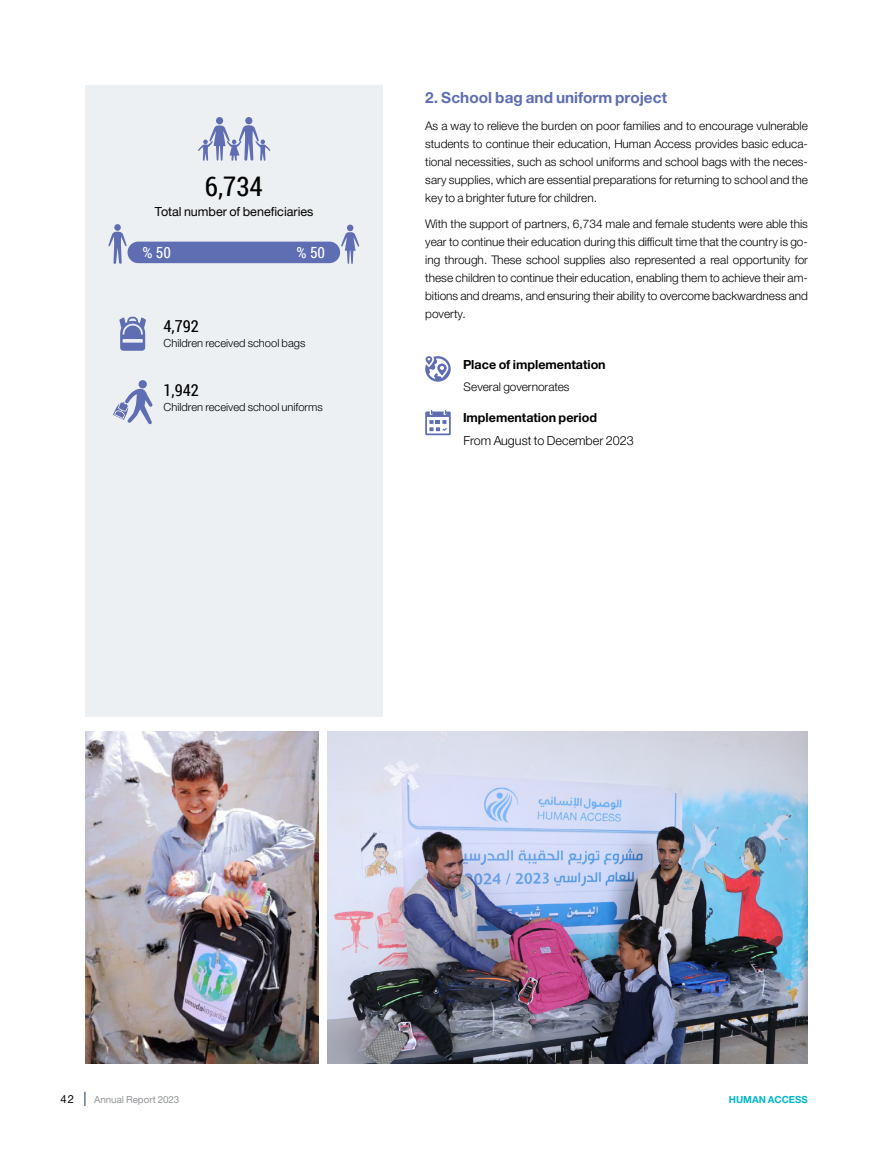
<style>
.page{position:relative;width:893px;height:1149px;background:#fff}
.page>*{position:absolute;margin:0;border:0;box-sizing:border-box;transform-origin:0 0}
.t1{font:27px "Roboto Condensed";color:#000}
.t2{font:700 16.5px "Bahij Helvetica Neue";color:#5f6db3}
.t3{font:16.5px "Roboto Condensed";color:#000}
.t4{font:15.45px "Roboto Condensed";color:#fff}
.t5{font:700 13.5px "Bahij Helvetica Neue";color:#000}
.t6{font:13.5px "Bahij Helvetica Neue";color:#000}
.t7{font:300 13.5px "Bahij Helvetica Neue";color:#000}
.t8{font:300 12.75px/18px "Bahij Helvetica Neue";color:#000;text-align:justify}
.t9{font:300 12px "Bahij Helvetica Neue";color:#000}
.t10{font:12px "Bahij Helvetica Neue";color:#000}
.t11{font:10.5px "Bahij Helvetica Neue";color:#939598}
.t12{font:700 10.5px "Bahij Helvetica Neue";color:#00b7c9}
</style>
<div class="page">
<svg style="left:84px;top:1091px;width:2px;height:14px"></svg>
<img style="left:85px;top:731px;width:234px;height:332px">
<img style="left:327px;top:731px;width:481px;height:332px">
<div style="left:85px;top:85px;width:298px;height:631px;background:#edf0f2"></div>
<div style="left:347px;top:224px;width:6px;height:7px;background:#5f6db3;border-radius:50%"></div>
<svg style="left:341px;top:232px;width:18px;height:32px"></svg>
<svg style="left:198px;top:117px;width:73px;height:44px"></svg>
<div style="left:128px;top:241px;width:212px;height:22px;background:#5f6db3;border-radius:11px"></div>
<div style="left:114px;top:224px;width:7px;height:7px;background:#5f6db3;border-radius:50%"></div>
<svg style="left:108px;top:232px;width:19px;height:32px"></svg>
<svg style="left:119px;top:316px;width:27px;height:34px"></svg>
<svg style="left:113px;top:380px;width:40px;height:44px"></svg>
<svg style="left:425px;top:356px;width:26px;height:25px"></svg>
<svg style="left:425px;top:409px;width:26px;height:26px"></svg>
<h1 class="t1" style="left:205px;top:167px;width:59px">6,734</h1>
<p class="t6" style="left:155px;top:203px;width:160px">Total number of beneficiaries</p>
<p class="t4" style="left:142px;top:241px;width:30px">% 50</p>
<p class="t4" style="left:297px;top:241px;width:30px">% 50</p>
<p class="t3" style="left:163px;top:315px;width:37px">4,792</p>
<p class="t9" style="left:163px;top:336px;width:143px">Children received school bags</p>
<p class="t3" style="left:163px;top:378px;width:37px">1,942</p>
<p class="t9" style="left:163px;top:400px;width:161px">Children received school uniforms</p>
<p class="t2" style="left:425px;top:88px;width:243px">2. School bag and uniform project</p>
<p class="t8" style="left:425px;top:116px;width:384px">As a way to relieve the burden on poor families and to encourage vulnerable students to continue their education, Human Access provides basic educa&shy;tional necessities, such as school uniforms and school bags with the neces&shy;sary supplies, which are essential preparations for returning to school and the key to a brighter future for children.</p>
<p class="t8" style="left:425px;top:215px;width:384px">With the support of partners, 6,734 male and female students were able this year to continue their education during this difficult time that the country is go&shy;ing through. These school supplies also represented a real opportunity for these children to continue their education, enabling them to achieve their am&shy;bitions and dreams, and ensuring their ability to overcome backwardness and poverty.</p>
<p class="t5" style="left:463px;top:356px;width:144px">Place of implementation</p>
<p class="t8" style="left:463px;top:378px;width:108px">Several governorates</p>
<p class="t5" style="left:463px;top:410px;width:136px">Implementation period</p>
<p class="t7" style="left:463px;top:432px;width:172px">From August to December 2023</p>
<p class="t10" style="left:61px;top:1091px;width:15px">42</p>
<p class="t11" style="left:94px;top:1093px;width:87px">Annual Report 2023</p>
<p class="t12" style="left:729px;top:1093px;width:81px">HUMAN ACCESS</p>
</div>
